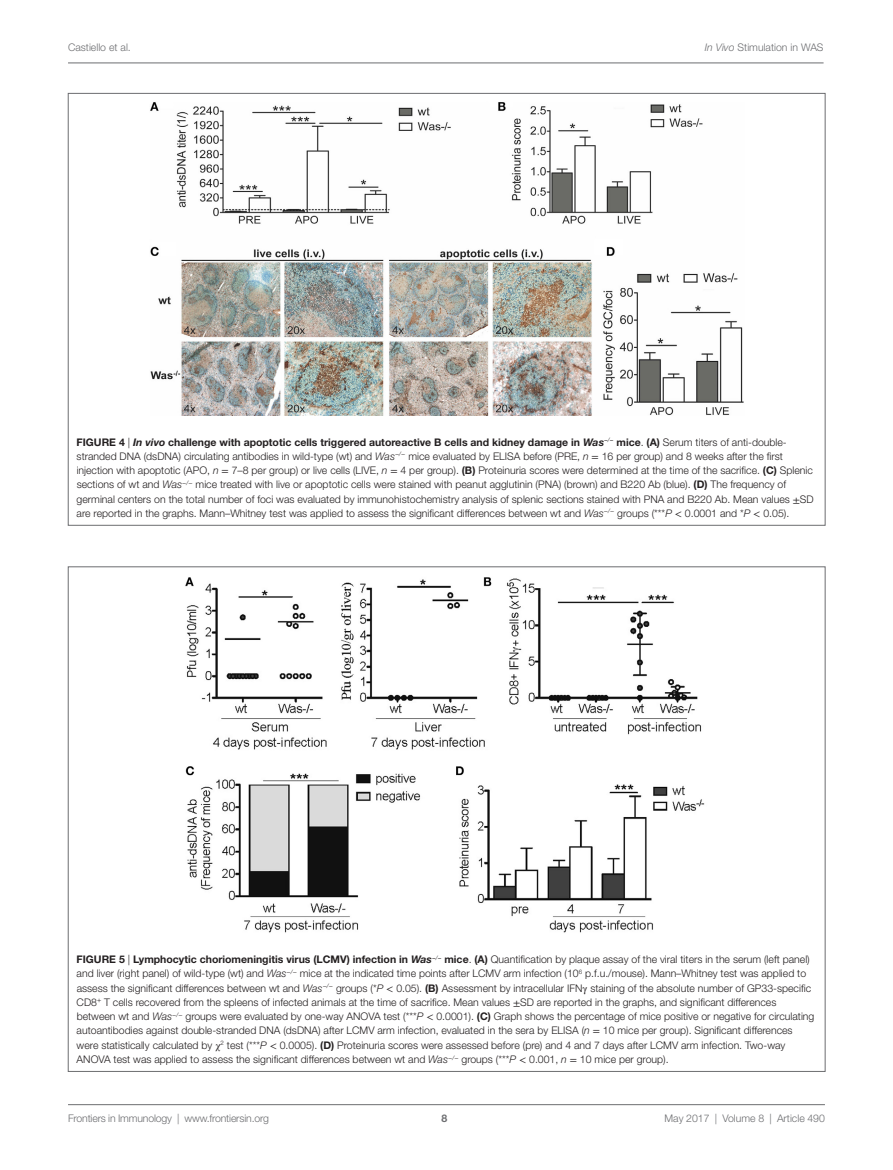
<style>
.page{position:relative;width:893px;height:1170px;background:#fff}
.page>*{position:absolute;margin:0;border:0;box-sizing:border-box;transform-origin:0 0}
.t1{font:300 10.5px/14.2px "Helvetica Neue LT Std";color:#231f20}
.t2{font:300 10.5px "Helvetica Neue LT Std";color:#6c6d70}
.t3{font:700 10.5px "Helvetica Neue LT Std";color:#6c6d70}
.s1{font-style:italic}
.s2{font-weight:700}
.s3{font-weight:700;font-style:italic}
.s4{font-family:"STIX General";font-weight:400}
</style>
<div class="page">
<img style="left:185px;top:577px;width:520px;height:356px">
<img style="left:150px;top:102px;width:594px;height:313px">
<hr style="left:68px;top:63px;width:756px;height:1px;background:#6c6d70">
<hr style="left:68px;top:1104px;width:757px;height:1px;background:#6c6d70">
<p class="t2" style="left:68px;top:41px;width:64px">Castiello et al.</p>
<p class="t2" style="left:705px;top:41px;width:120px"><span class="s1">In Vivo</span> Stimulation in WAS</p>
<p class="t1" style="left:77px;top:434px;width:739px"><span class="s2">Figure 4</span> | <span class="s3">In vivo</span> <span class="s2">challenge with apoptotic cells triggered autoreactive B cells and kidney damage in</span> <span class="s3">Was</span><sup>−</sup><sup>/</sup><sup>−</sup> <span class="s2">mice</span>. <span class="s2">(A)</span> Serum titers of anti-double&shy;stranded DNA (dsDNA) circulating antibodies in wild-type (wt) and <span class="s1">Was</span><sup>−</sup><sup>/</sup><sup>−</sup> mice evaluated by ELISA before (PRE, <span class="s1">n</span> <span class="s4">=</span> 16 per group) and 8 weeks after the first injection with apoptotic (APO, <span class="s1">n</span> <span class="s4">=</span> 7–8 per group) or live cells (LIVE, <span class="s1">n</span> <span class="s4">=</span> 4 per group). <span class="s2">(B)</span> Proteinuria scores were determined at the time of the sacrifice. <span class="s2">(C)</span> Splenic sections of wt and <span class="s1">Was</span><sup>−</sup><sup>/</sup><sup>−</sup> mice treated with live or apoptotic cells were stained with peanut agglutinin (PNA) (brown) and B220 Ab (blue). <span class="s2">(D)</span> The frequency of germinal centers on the total number of foci was evaluated by immunohistochemistry analysis of splenic sections stained with PNA and B220 Ab. Mean values <span class="s4">±</span>SD are reported in the graphs. Mann–Whitney test was applied to assess the significant differences between wt and <span class="s1">Was</span><sup>−</sup><sup>/</sup><sup>−</sup> groups (***<span class="s1">P</span> <span class="s4">&lt;</span> 0.0001 and *<span class="s1">P</span> <span class="s4">&lt;</span> 0.05).</p>
<p class="t1" style="left:77px;top:952px;width:739px"><span class="s2">Figure 5</span> | <span class="s2">Lymphocytic choriomeningitis virus (LCMV) infection in</span> <span class="s3">Was</span><sup>−</sup><sup>/</sup><sup>−</sup> <span class="s2">mice</span>. <span class="s2">(A)</span> Quantification by plaque assay of the viral titers in the serum (left panel) and liver (right panel) of wild-type (wt) and <span class="s1">Was</span><sup>−</sup><sup>/</sup><sup>−</sup> mice at the indicated time points after LCMV arm infection (10<sup>6</sup> p.f.u./mouse). Mann–Whitney test was applied to assess the significant differences between wt and <span class="s1">Was</span><sup>−</sup><sup>/</sup><sup>−</sup> groups (*<span class="s1">P</span> <span class="s4">&lt;</span> 0.05). <span class="s2">(B)</span> Assessment by intracellular IFN<span class="s4">γ</span> staining of the absolute number of GP33-specific CD8<sup>+</sup> T cells recovered from the spleens of infected animals at the time of sacrifice. Mean values <span class="s4">±</span>SD are reported in the graphs, and significant differences between wt and <span class="s1">Was</span><sup>−</sup><sup>/</sup><sup>−</sup> groups were evaluated by one-way ANOVA test (***<span class="s1">P</span> <span class="s4">&lt;</span> 0.0001). <span class="s2">(C)</span> Graph shows the percentage of mice positive or negative for circulating autoantibodies against double-stranded DNA (dsDNA) after LCMV arm infection, evaluated in the sera by ELISA (<span class="s1">n</span> <span class="s4">=</span> 10 mice per group). Significant differences were statistically calculated by <span class="s4">χ</span><sup>2</sup> test (***<span class="s1">P</span> <span class="s4">&lt;</span> 0.0005). <span class="s2">(D)</span> Proteinuria scores were assessed before (pre) and 4 and 7 days after LCMV arm infection. Two-way ANOVA test was applied to assess the significant differences between wt and <span class="s1">Was</span><sup>−</sup><sup>/</sup><sup>−</sup> groups (***<span class="s1">P</span> <span class="s4">&lt;</span> 0.001, <span class="s1">n</span> <span class="s4">=</span> 10 mice per group).</p>
<p class="t2" style="left:68px;top:1111px;width:203px">Frontiers in Immunology | www.frontiersin.org</p>
<p class="t2" style="left:665px;top:1111px;width:162px">May 2017 | Volume 8 | Article 490</p>
<p class="t3" style="left:441px;top:1111px;width:7px">8</p>
</div>
